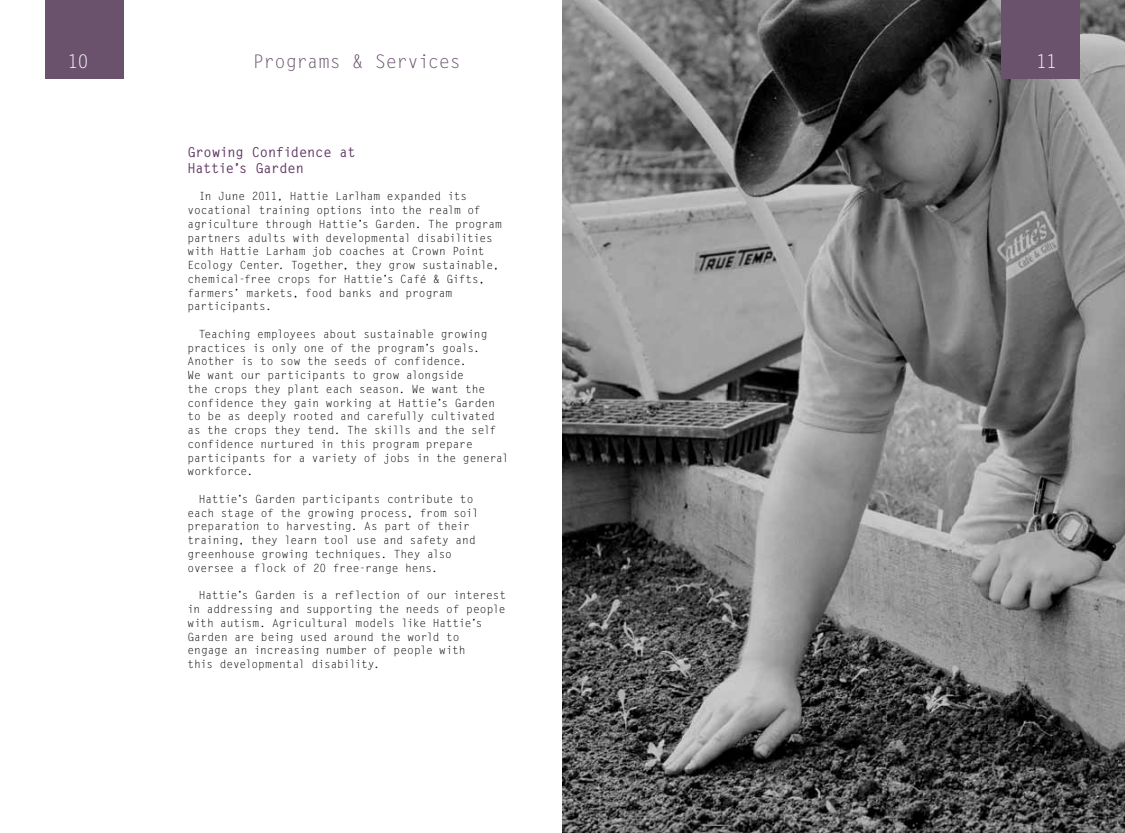
<style>
.page{position:relative;width:1125px;height:833px;background:#fff}
.page>*{position:absolute;margin:0;border:0;box-sizing:border-box;transform-origin:0 0}
.t1{font:18.75px "Letter Gothic Std";letter-spacing:-.015em;color:#6a526d}
.t2{font:18.75px "Letter Gothic Std";color:#fff}
.t3{font:700 13.75px/16.2px "Letter Gothic Std";letter-spacing:-.015em;color:#603663}
.t4{font:11.25px/13.8px "Letter Gothic Std";letter-spacing:-.01em;color:#000}
</style>
<div class="page">
<img style="left:563px;top:0;width:562px;height:832px">
<div style="left:45px;top:0;width:79px;height:79px;background:#6a526d"></div>
<div style="left:1001px;top:0;width:79px;height:79px;background:#6a526d"></div>
<h1 class="t2" style="left:67px;top:51px;width:23px">10</h1>
<h1 class="t1" style="left:253px;top:51px;width:210px">Programs &amp; Services</h1>
<h1 class="t2" style="left:1036px;top:51px;width:23px">11</h1>
<p class="t3" style="left:187px;top:144px;width:170px">Growing Confidence at<br>Hattie’s Garden</p>
<p class="t4" style="left:188px;top:190px;width:316px;text-indent:11px">In June 2011, Hattie Larlham expanded its vocational training options into the realm of agriculture through Hattie’s Garden. The program partners adults with developmental disabilities with Hattie Larham job coaches at Crown Point Ecology Center. Together, they grow sustainable, chemical-free crops for Hattie’s Café &amp; Gifts, farmers’ markets, food banks and program participants.</p>
<p class="t4" style="left:188px;top:327px;width:323px;text-indent:11px">Teaching employees about sustainable growing practices is only one of the program’s goals.<br>Another is to sow the seeds of confidence.<br>We want our participants to grow alongside<br>the crops they plant each season. We want the confidence they gain working at Hattie’s Garden to be as deeply rooted and carefully cultivated as the crops they tend. The skills and the self confidence nurtured in this program prepare participants for a variety of jobs in the general workforce.</p>
<p class="t4" style="left:188px;top:492px;width:293px;text-indent:11px">Hattie’s Garden participants contribute to each stage of the growing process, from soil preparation to harvesting. As part of their training, they learn tool use and safety and greenhouse growing techniques. They also oversee a flock of 20 free-range hens.</p>
<p class="t4" style="left:188px;top:588px;width:320px;text-indent:11px">Hattie’s Garden is a reflection of our interest in addressing and supporting the needs of people with autism. Agricultural models like Hattie’s Garden are being used around the world to<br>engage an increasing number of people with<br>this developmental disability.</p>
</div>
